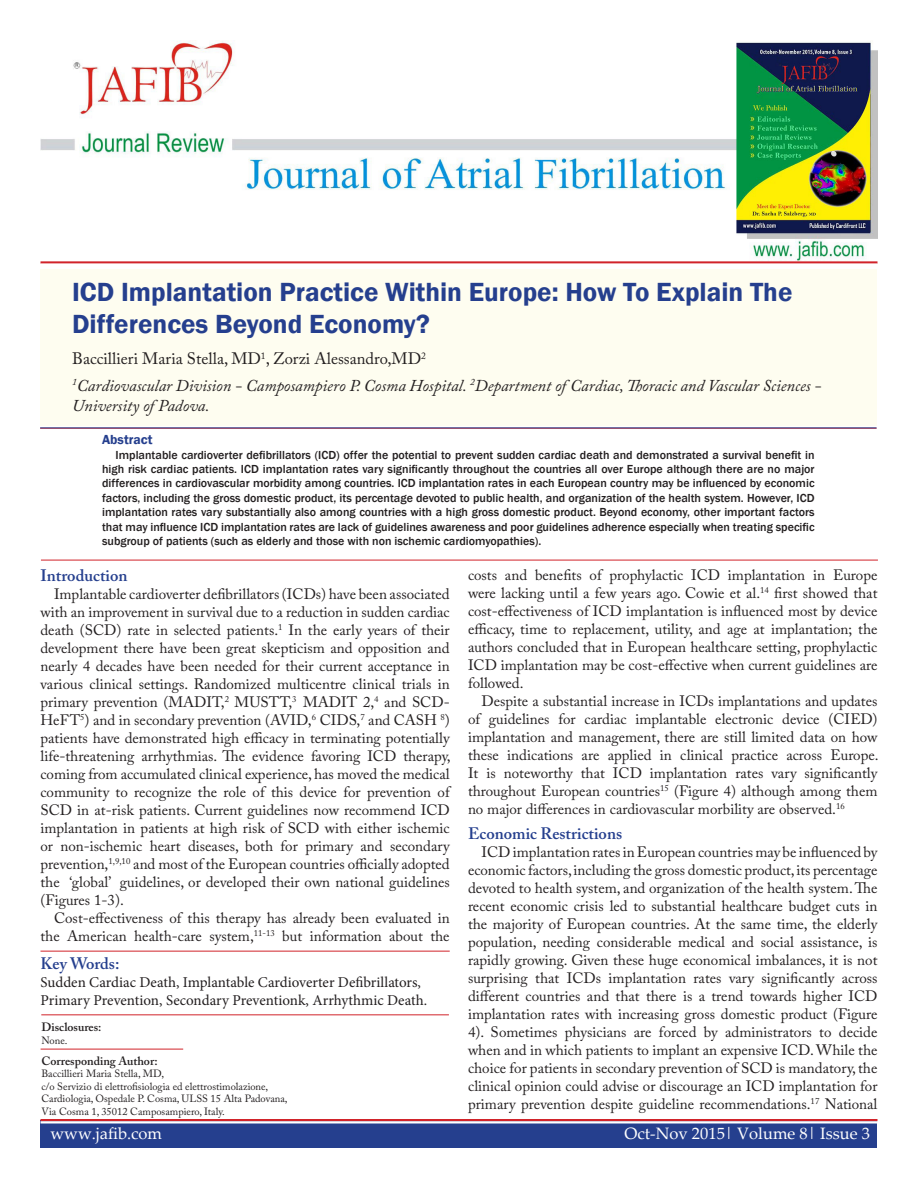
<style>
.page{position:relative;width:918px;height:1188px;background:#fff}
.page>*{position:absolute;margin:0;border:0;box-sizing:border-box;transform-origin:0 0}
._05_Article_Title{font:600 27px/32.4px "Franklin Gothic";color:#253f8e}
._07_Author_Affiliati{font:italic 16.5px/19.8px "Adobe Caslon Pro";color:#231f20}
._06_Author_block{font:16.5px "Adobe Caslon Pro";color:#231f20}
.white_header_for_blu{font:16.5px "Palatino Linotype";color:#fff}
._11_Body_Header{font:600 16.5px "Adobe Caslon Pro";color:#253f8e}
._10_Body_Text{font:600 16.5px "Adobe Caslon Pro";color:#253f8e}
._10_Body_Text-2{font:15px/18px "Adobe Caslon Pro";color:#231f20;text-align:justify}
.t1{font:15px/18px "Minion Pro";color:#231f20}
._08_Abstract_Header{font:600 13.5px "Franklin Gothic";color:#253f8e}
._09_Abstract_Body{font:500 12px/14.4px "Franklin Gothic";color:#231f20;text-align:justify}
._13_small_text_for_h{font:600 12px "Adobe Caslon Pro";color:#231f20}
._14_Small_text_heade{font:600 12px "Adobe Caslon Pro";color:#231f20}
._13_small_text_for_h-2{font:10.5px "Adobe Caslon Pro";color:#231f20}
</style>
<div class="page">
<div style="left:40px;top:269px;width:837px;height:157px;background:#fefdf0"></div>
<hr style="left:41px;top:560px;width:837px;height:1px;background:#d1232a">
<hr style="left:40px;top:428px;width:837px;height:1px;background:#253f8e">
<hr style="left:41px;top:1015px;width:408px;height:1px;background:#d1232a">
<hr style="left:41px;top:1049px;width:142px;height:1px;background:#d1232a">
<hr style="left:40px;top:951px;width:410px;height:1px;background:#d1232a">
<div style="left:40px;top:1120px;width:838px;height:28px;background:#253f8e"></div>
<hr style="left:40px;top:1119px;width:838px;height:2px;background:#d1232a">
<hr style="left:40px;top:1121px;width:838px;height:3px;background:#fff">
<hr style="left:40px;top:261px;width:838px;height:3px;background:#d1232a">
<img style="left:40px;top:40px;width:838px;height:221px">
<p class="_05_Article_Title" style="left:72px;top:276px;width:722px">ICD Implantation Practice Within Europe: How To Explain The<br>Differences Beyond Economy?</p>
<p class="_06_Author_block" style="left:72px;top:349px;width:355px">Baccillieri Maria Stella, MD<sup>1</sup>, Zorzi Alessandro,MD<sup>2</sup></p>
<p class="_07_Author_Affiliati" style="left:72px;top:375px;width:751px"><sup>1</sup>Cardiovascular Division - Camposampiero P. Cosma Hospital. <sup>2</sup>Department of Cardiac, Thoracic and Vascular Sciences -<br>University of Padova.</p>
<p class="_08_Abstract_Header" style="left:102px;top:431px;width:52px">Abstract</p>
<p class="_09_Abstract_Body" style="left:102px;top:448px;width:714px;text-indent:14px">Implantable cardioverter defibrillators (ICD) offer the potential to prevent sudden cardiac death and demonstrated a survival benefit in high risk cardiac patients. ICD implantation rates vary significantly throughout the countries all over Europe although there are no major differences in cardiovascular morbidity among countries. ICD implantation rates in each European country may be influenced by economic factors, including the gross domestic product, its percentage devoted to public health, and organization of the health system. However, ICD implantation rates vary substantially also among countries with a high gross domestic product. Beyond economy, other important factors that may influence ICD implantation rates are lack of guidelines awareness and poor guidelines adherence especially when treating specific subgroup of patients (such as elderly and those with non ischemic cardiomyopathies).</p>
<p class="_11_Body_Header" style="left:40px;top:566px;width:89px">Introduction</p>
<p class="_10_Body_Text-2" style="left:40px;top:585px;width:412px;text-indent:14px">Implantable cardioverter defibrillators (ICDs) have been associated with an improvement in survival due to a reduction in sudden cardiac death (SCD) rate in selected patients.<sup>1</sup> In the early years of their development there have been great skepticism and opposition and nearly 4 decades have been needed for their current acceptance in various clinical settings. Randomized multicentre clinical trials in primary prevention (MADIT,<sup>2</sup> MUSTT,<sup>3</sup> MADIT 2,<sup>4</sup> and SCD-HeFT<sup>5</sup>) and in secondary prevention (AVID,<sup>6</sup> CIDS,<sup>7</sup> and CASH <sup>8</sup>) patients have demonstrated high efficacy in terminating potentially life-threatening arrhythmias. The evidence favoring ICD therapy, coming from accumulated clinical experience, has moved the medical community to recognize the role of this device for prevention of SCD in at-risk patients. Current guidelines now recommend ICD implantation in patients at high risk of SCD with either ischemic or non-ischemic heart diseases, both for primary and secondary prevention,<sup>1,9,10</sup> and most of the European countries officially adopted the ‘global’ guidelines, or developed their own national guidelines (Figures 1-3).</p>
<p class="_10_Body_Text-2" style="left:40px;top:909px;width:411px;text-align:right">Cost-effectiveness of this therapy has already been evaluated in the American health-care system,<sup>11-13</sup> but information about the</p>
<p class="_11_Body_Header" style="left:41px;top:954px;width:80px">Key Words:</p>
<p class="t1" style="left:41px;top:973px;width:388px">Sudden Cardiac Death, Implantable Cardioverter Defibrillators,<br>Primary Prevention, Secondary Preventionk, Arrhythmic Death.</p>
<p class="_14_Small_text_heade" style="left:41px;top:1020px;width:62px">Disclosures:</p>
<p class="_13_small_text_for_h-2" style="left:41px;top:1034px;width:28px">None.</p>
<p class="_13_small_text_for_h" style="left:41px;top:1054px;width:118px">Corresponding Author:</p>
<p class="_13_small_text_for_h-2" style="left:41px;top:1068px;width:124px">Baccillieri Maria Stella, MD,</p>
<p class="_13_small_text_for_h-2" style="left:41px;top:1080px;width:228px">c/o Servizio di elettrofisiologia ed elettrostimolazione,</p>
<p class="_13_small_text_for_h-2" style="left:41px;top:1093px;width:248px">Cardiologia, Ospedale P. Cosma, ULSS 15 Alta Padovana,</p>
<p class="_13_small_text_for_h-2" style="left:41px;top:1105px;width:185px">Via Cosma 1, 35012 Camposampiero, Italy.</p>
<p class="_10_Body_Text-2" style="left:468px;top:566px;width:411px">costs and benefits of prophylactic ICD implantation in Europe were lacking until a few years ago. Cowie et al.<sup>14</sup> first showed that cost-effectiveness of ICD implantation is influenced most by device efficacy, time to replacement, utility, and age at implantation; the authors concluded that in European healthcare setting, prophylactic ICD implantation may be cost-effective when current guidelines are followed.</p>
<p class="_10_Body_Text-2" style="left:468px;top:692px;width:412px;text-indent:14px">Despite a substantial increase in ICDs implantations and updates of guidelines for cardiac implantable electronic device (CIED) implantation and management, there are still limited data on how these indications are applied in clinical practice across Europe.<br>It is noteworthy that ICD implantation rates vary significantly throughout European countries<sup>15</sup> (Figure 4) although among them no major differences in cardiovascular morbility are observed.<sup>16</sup></p>
<p class="_10_Body_Text" style="left:468px;top:824px;width:156px">Economic Restrictions</p>
<p class="_10_Body_Text-2" style="left:468px;top:843px;width:411px;text-indent:14px">ICD implantation rates in European countries may be influenced by economic factors, including the gross domestic product, its percentage devoted to health system, and organization of the health system. The recent economic crisis led to substantial healthcare budget cuts in the majority of European countries. At the same time, the elderly population, needing considerable medical and social assistance, is rapidly growing. Given these huge economical imbalances, it is not surprising that ICDs implantation rates vary significantly across different countries and that there is a trend towards higher ICD implantation rates with increasing gross domestic product (Figure 4). Sometimes physicians are forced by administrators to decide when and in which patients to implant an expensive ICD. While the choice for patients in secondary prevention of SCD is mandatory, the clinical opinion could advise or discourage an ICD implantation for primary prevention despite guideline recommendations.<sup>17</sup> National</p>
<p class="white_header_for_blu" style="left:51px;top:1122px;width:113px">www.jafib.com</p>
<p class="white_header_for_blu" style="left:625px;top:1122px;width:247px">Oct-Nov 2015| Volume 8| Issue 3</p>
</div>
